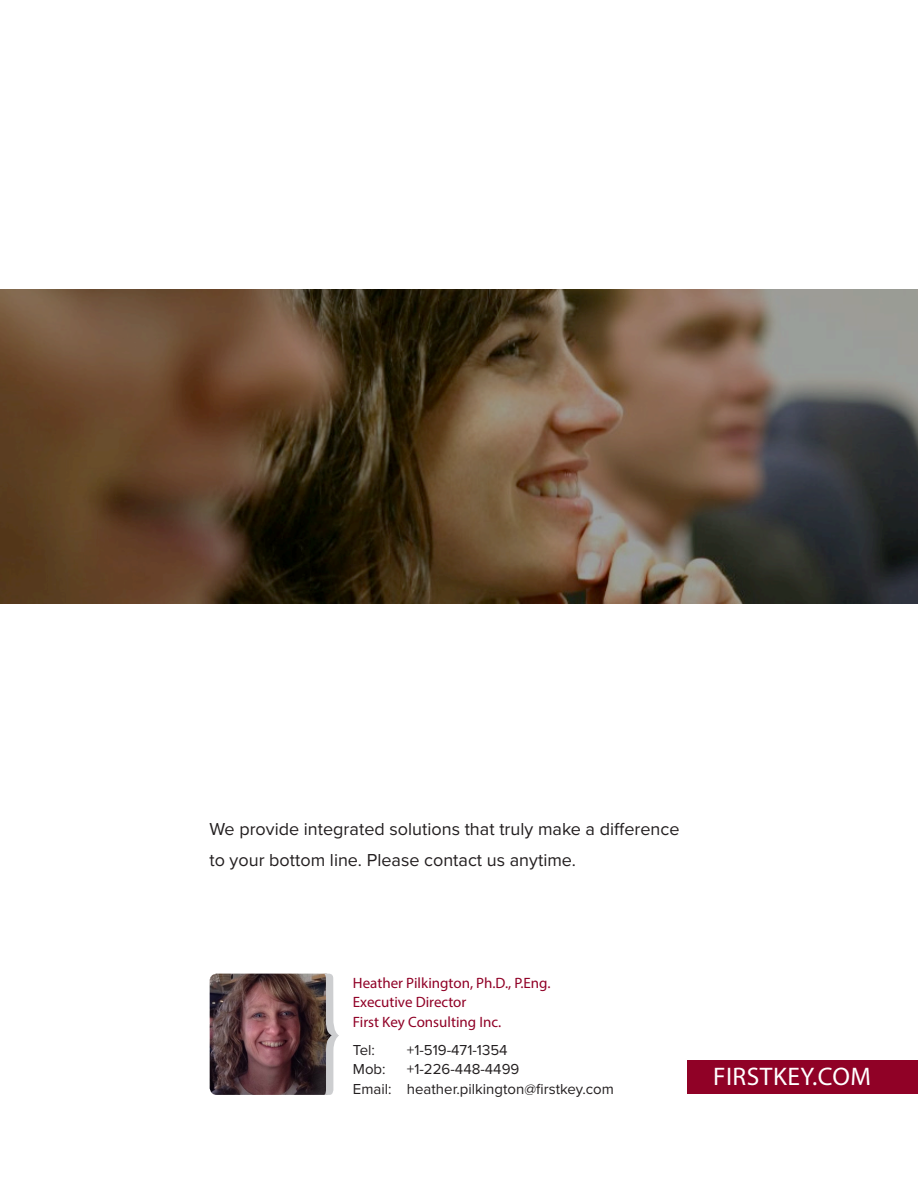
<style>
.page{position:relative;width:918px;height:1188px;background:#fff}
.page>*{position:absolute;margin:0;border:0;box-sizing:border-box;transform-origin:0 0}
.t1{font:25.5px "Myriad Pro";letter-spacing:.02em;color:#fff}
.t2{font:18px "Proxima Nova";color:#231f20}
.t3{font:15px/19.5px "Proxima Nova";color:#231f20}
.t4{font:15px/19.5px "Myriad Pro";color:#900126}
</style>
<div class="page">
<svg style="left:0;top:289px;width:918px;height:315px"></svg>
<div style="left:687px;top:1060px;width:231px;height:33px;background:#900126"></div>
<img style="left:210px;top:974px;width:114px;height:121px">
<svg style="left:324px;top:973px;width:15px;height:122px"></svg>
<p class="t2" style="left:209px;top:818px;width:472px">We provide integrated solutions that truly make a difference</p>
<p class="t2" style="left:209px;top:849px;width:368px">to your bottom line. Please contact us anytime.</p>
<p class="t4" style="left:353px;top:973px;width:199px">Heather Pilkington, Ph.D., P.Eng.<br>Executive Director<br>First Key Consulting Inc.</p>
<p class="t3" style="left:353px;top:1040px;width:24px">Tel:</p>
<p class="t3" style="left:407px;top:1040px;width:102px">+1-519-471-1354</p>
<p class="t3" style="left:353px;top:1060px;width:34px">Mob:</p>
<p class="t3" style="left:353px;top:1060px;width:262px;text-indent:54px">+1-226-448-4499<br>Email: heather.pilkington@firstkey.com</p>
<p class="t1" style="left:713px;top:1061px;width:159px">FIRSTKEY.COM</p>
</div>
